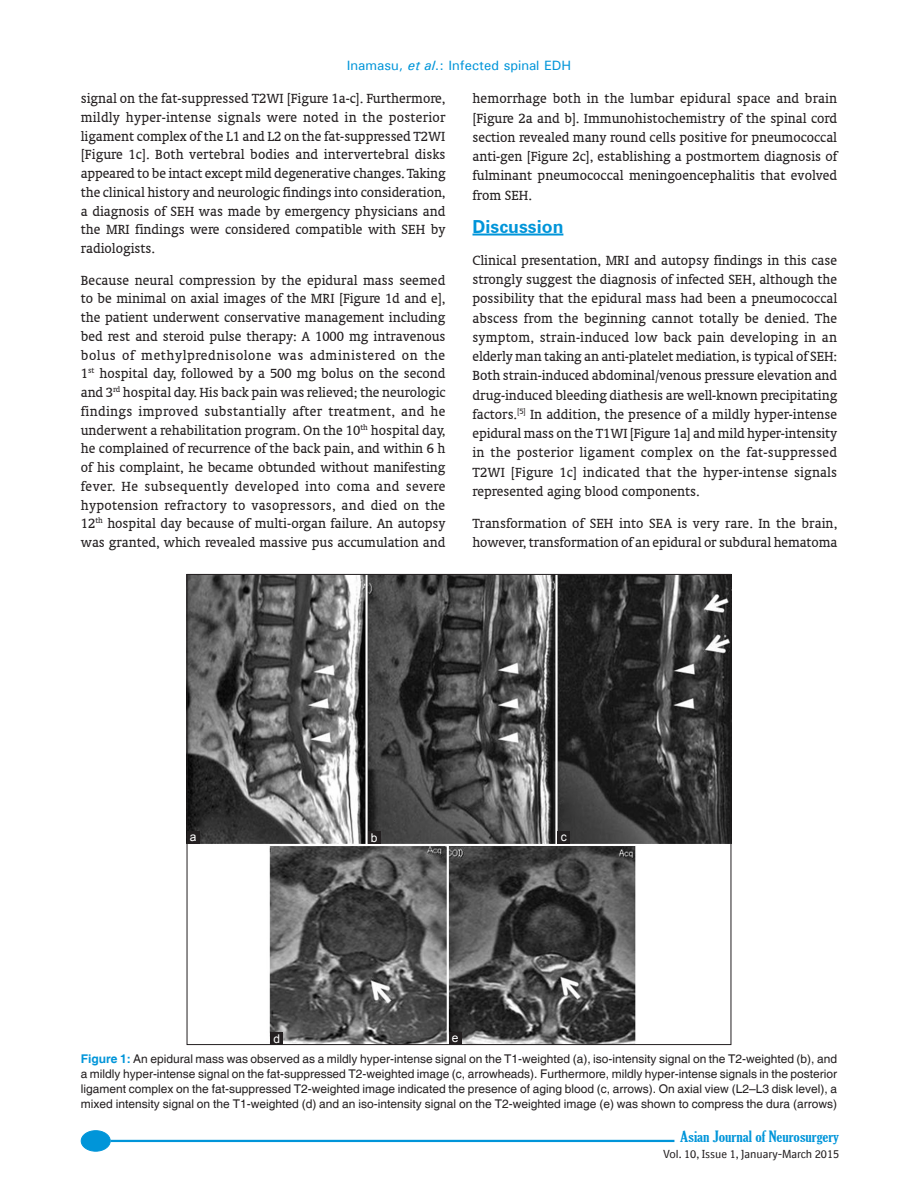
<style>
.page{position:relative;width:918px;height:1188px;background:#fff}
.page>*{position:absolute;margin:0;border:0;box-sizing:border-box;transform-origin:0 0}
.t1{font:700 18px "Zurich BT";color:#0095d9}
.TX{font:15px/18.8px "Oranda BT";color:#231f20;text-align:justify}
.t2{font:extra-condensed 15px "Gloucester";color:#0095d9;scale:1.25 1}
.t3{font:500 13.5px "Univers";color:#0095d9}
.FGC{font:12px/15px "Helvetica";color:#231f20;text-align:justify}
.LABEL{font:12px "Arial";color:#fff}
.t4{font:11.25px "BI Sans";letter-spacing:-.005em;color:#231f20}
.s1{font-style:italic}
.s2{font-weight:700;color:#0095d9}
</style>
<div class="page">
<hr style="left:111px;top:1140px;width:563px;height:2px;background:#0095d9">
<div style="left:81px;top:1131px;width:29px;height:20px;background:#0095d9;border-radius:50%"></div>
<div style="left:81px;top:1130px;width:30px;height:22px;border:1px solid #0095d9;border-radius:50%"></div>
<hr style="left:472px;top:234px;width:91px;height:2px;background:#0095d9">
<img style="left:189px;top:576px;width:540px;height:467px">
<div style="left:270px;top:1032px;width:13px;height:13px;background:#231f20"></div>
<div style="left:557px;top:831px;width:13px;height:13px;background:#231f20"></div>
<div style="left:368px;top:831px;width:13px;height:13px;background:#231f20"></div>
<div style="left:187px;top:831px;width:13px;height:13px;background:#231f20"></div>
<div style="left:449px;top:1032px;width:13px;height:13px;background:#231f20"></div>
<p class="t3" style="left:347px;top:57px;width:226px">Inamasu, <span class="s1">et al</span>.: Infected spinal EDH</p>
<p class="TX" style="left:81px;top:89px;width:366px">signal on the fat-suppressed T2WI [Figure 1a-c]. Furthermore, mildly hyper-intense signals were noted in the posterior ligament complex of the L1 and L2 on the fat-suppressed T2WI [Figure 1c]. Both vertebral bodies and intervertebral disks appeared to be intact except mild degenerative changes. Taking the clinical history and neurologic findings into consideration, a diagnosis of SEH was made by emergency physicians and the MRI findings were considered compatible with SEH by radiologists.</p>
<p class="TX" style="left:81px;top:271px;width:366px">Because neural compression by the epidural mass seemed to be minimal on axial images of the MRI [Figure 1d and e], the patient underwent conservative management including bed rest and steroid pulse therapy: A 1000 mg intravenous bolus of methylprednisolone was administered on the 1<sup>st</sup> hospital day, followed by a 500 mg bolus on the second and 3<sup>rd</sup> hospital day. His back pain was relieved; the neurologic findings improved substantially after treatment, and he underwent a rehabilitation program. On the 10<sup>th</sup> hospital day, he complained of recurrence of the back pain, and within 6 h of his complaint, he became obtunded without manifesting fever. He subsequently developed into coma and severe hypotension refractory to vasopressors, and died on the 12<sup>th</sup> hospital day because of multi-organ failure. An autopsy was granted, which revealed massive pus accumulation and</p>
<p class="TX" style="left:472px;top:89px;width:366px;line-height:19.2px">hemorrhage both in the lumbar epidural space and brain [Figure 2a and b]. Immunohistochemistry of the spinal cord section revealed many round cells positive for pneumococcal anti-gen [Figure 2c], establishing a postmortem diagnosis of fulminant pneumococcal meningoencephalitis that evolved from SEH.</p>
<h1 class="t1" style="left:472px;top:215px;width:92px">Discussion</h1>
<p class="TX" style="left:472px;top:250px;width:366px;line-height:19.2px">Clinical presentation, MRI and autopsy findings in this case strongly suggest the diagnosis of infected SEH, although the possibility that the epidural mass had been a pneumococcal abscess from the beginning cannot totally be denied. The symptom, strain-induced low back pain developing in an elderly man taking an anti-platelet mediation, is typical of SEH:<br>Both strain-induced abdominal/venous pressure elevation and drug-induced bleeding diathesis are well-known precipitating factors.<sup>[5]</sup> In addition, the presence of a mildly hyper‑intense epidural mass on the T1WI [Figure 1a] and mild hyper‑intensity in the posterior ligament complex on the fat‑suppressed T2WI [Figure 1c] indicated that the hyper‑intense signals represented aging blood components.</p>
<p class="TX" style="left:472px;top:514px;width:366px;line-height:19.2px">Transformation of SEH into SEA is very rare. In the brain, however, transformation of an epidural or subdural hematoma</p>
<p class="LABEL" style="left:190px;top:829px;width:8px">a</p>
<p class="LABEL" style="left:371px;top:830px;width:8px">b</p>
<p class="LABEL" style="left:561px;top:829px;width:7px">c</p>
<p class="LABEL" style="left:273px;top:1031px;width:8px">d</p>
<p class="LABEL" style="left:452px;top:1030px;width:8px">e</p>
<p class="FGC" style="left:81px;top:1051px;width:758px"><span class="s2">Figure 1:</span> An epidural mass was observed as a mildly hyper-intense signal on the T1-weighted (a), iso-intensity signal on the T2-weighted (b), and a mildly hyper-intense signal on the fat-suppressed T2-weighted image (c, arrowheads). Furthermore, mildly hyper-intense signals in the posterior ligament complex on the fat-suppressed T2-weighted image indicated the presence of aging blood (c, arrows). On axial view (L2–L3 disk level), a mixed intensity signal on the T1-weighted (d) and an iso-intensity signal on the T2-weighted image (e) was shown to compress the dura (arrows)</p>
<p class="t2" style="left:680px;top:1128px;width:129px">Asian Journal of Neurosurgery</p>
<p class="t4" style="left:664px;top:1148px;width:177px">Vol. 10, Issue 1, January‑March 2015</p>
</div>
